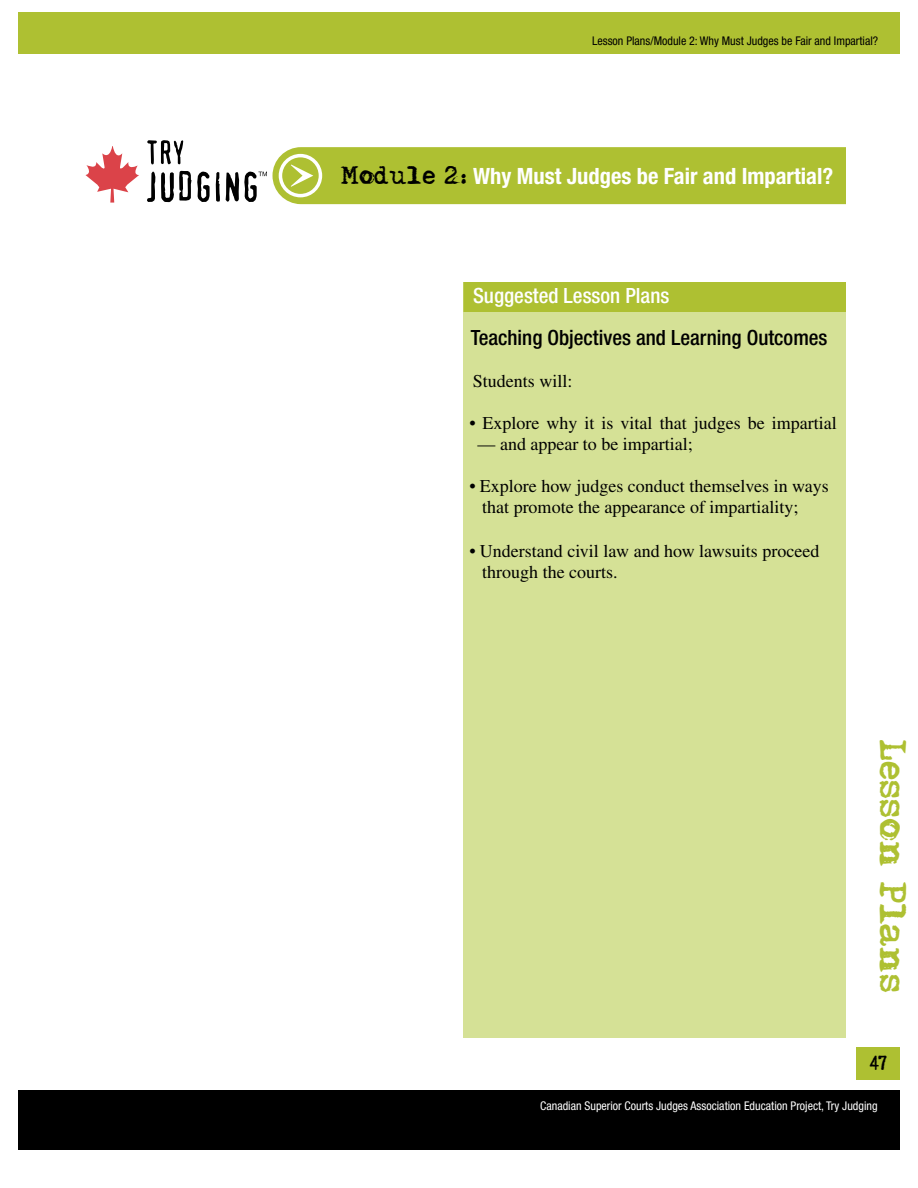
<style>
.page{position:relative;width:918px;height:1188px;background:#fff}
.page>*{position:absolute;margin:0;border:0;box-sizing:border-box;transform-origin:0 0}
.t1{font:33px "Adler accent";color:#aec032}
.t2{font:700 condensed 22.5px "Helvetica Neue Std";color:#fff}
.t3{font:500 condensed 21px "Helvetica Neue Std";color:#000}
.t4{font:500 condensed 21px "Helvetica Neue Std";color:#fff}
.t5{font:18px/21px "Times LT Std";color:#000}
.t6{font:18px "Adler accent";color:#000}
.t7{font:condensed 12px "Helvetica Neue Std";color:#fff}
.t8{font:condensed 12px "Helvetica Neue Std";color:#000}
.s1{font-family:"Adler accent";font-weight:400;font-stretch:normal;color:#000}
</style>
<div class="page">
<div style="left:18px;top:12px;width:882px;height:42px;background:#aec032"></div>
<div style="left:18px;top:1090px;width:882px;height:60px;background:#000"></div>
<div style="left:856px;top:1047px;width:44px;height:33px;background:#aec032"></div>
<svg style="left:147px;top:140px;width:36px;height:24px"></svg>
<svg style="left:147px;top:172px;width:8px;height:30px"></svg>
<svg style="left:161px;top:171px;width:49px;height:31px"></svg>
<svg style="left:216px;top:172px;width:4px;height:30px"></svg>
<svg style="left:226px;top:147px;width:620px;height:57px;background:#b2c243"></svg>
<svg style="left:85px;top:146px;width:54px;height:57px"></svg>
<div style="left:463px;top:282px;width:383px;height:756px;background:#d5e196"></div>
<div style="left:463px;top:282px;width:383px;height:30px;background:#aec032"></div>
<p class="t8" style="left:592px;top:34px;width:287px">Lesson Plans/Module 2: Why Must Judges be Fair and Impartial?</p>
<p class="t2" style="left:341px;top:162px;width:494px"><span class="s1">Module 2:</span> Why Must Judges be Fair and Impartial?</p>
<p class="t4" style="left:473px;top:283px;width:198px">Suggested Lesson Plans</p>
<p class="t3" style="left:471px;top:325px;width:358px">Teaching Objectives and Learning Outcomes</p>
<p class="t5" style="left:473px;top:370px;width:101px">Students will:</p>
<p class="t5" style="left:469px;top:412px;width:369px">• Explore why it is vital that judges be impartial</p>
<p class="t5" style="left:478px;top:433px;width:217px">— and appear to be impartial;</p>
<p class="t5" style="left:482px;top:475px;width:348px;text-indent:-13px">• Explore how judges conduct themselves in ways that promote the appearance of impartiality;</p>
<p class="t5" style="left:482px;top:540px;width:339px;text-indent:-13px">• Understand civil law and how lawsuits proceed through the courts.</p>
<h1 class="t1" style="left:906px;top:740px;width:255px;rotate:90deg">Lesson Plans</h1>
<p class="t6" style="left:870px;top:1055px;width:10px">47</p>
<p class="t7" style="left:540px;top:1099px;width:339px">Canadian Superior Courts Judges Association Education Project, Try Judging</p>
</div>
